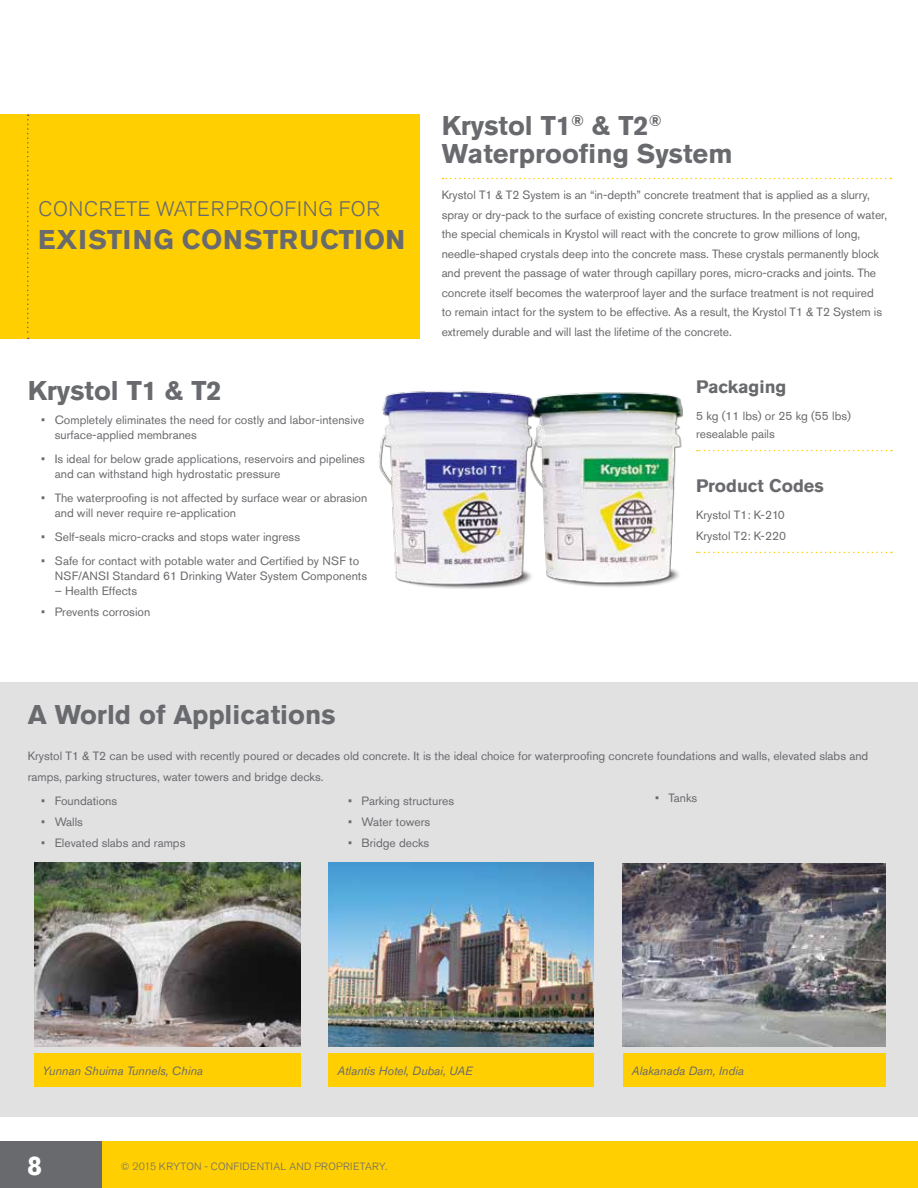
<style>
.page{position:relative;width:918px;height:1188px;background:#fff}
.page>*{position:absolute;margin:0;border:0;box-sizing:border-box;transform-origin:0 0}
.t1{font:700 27px/28.5px "Akzidenz Grotesk Std";color:#696a6d}
.t2{font:700 27px "Akzidenz Grotesk Std";letter-spacing:.025em;color:#696a6d}
.t3{font:700 27px "Akzidenz Grotesk Std";color:#fff}
.t4{font:300 21px "Akzidenz Grotesk Std";letter-spacing:.03em;color:#696a6d}
.t5{font:700 18px "Akzidenz Grotesk Std";color:#696a6d}
.t6{font:12px/19.5px "Akzidenz Grotesk Std";color:#696a6d}
.t7{font:italic 12px "Akzidenz Grotesk Std";color:#696a6d}
.t8{font:300 10.5px "Akzidenz Grotesk Std";letter-spacing:.035em;color:#696a6d}
</style>
<div class="page">
<div style="left:0;top:1141px;width:918px;height:47px;background:#ffcf01"></div>
<div style="left:0;top:1141px;width:102px;height:47px;background:#696a6d"></div>
<div style="left:0;top:114px;width:419px;height:225px;background:#ffcf01"></div>
<svg style="left:27px;top:114px;width:2px;height:225px"></svg>
<div style="left:0;top:683px;width:918px;height:434px;background:#e1e1e2"></div>
<svg style="left:442px;top:178px;width:449px;height:1px"></svg>
<svg style="left:697px;top:450px;width:195px;height:1px"></svg>
<svg style="left:697px;top:552px;width:195px;height:1px"></svg>
<div style="left:34px;top:1053px;width:267px;height:34px;background:#ffcf01"></div>
<div style="left:328px;top:1053px;width:265px;height:34px;background:#ffcf01"></div>
<div style="left:623px;top:1053px;width:263px;height:34px;background:#ffcf01"></div>
<img style="left:34px;top:863px;width:267px;height:184px">
<img style="left:328px;top:863px;width:265px;height:184px">
<img style="left:623px;top:863px;width:263px;height:184px">
<img style="left:379px;top:328px;width:318px;height:261px">
<h2 class="t4" style="left:38px;top:197px;width:343px">CONCRETE WATERPROOFING FOR</h2>
<h1 class="t2" style="left:38px;top:224px;width:368px">EXISTING CONSTRUCTION</h1>
<h1 class="t1" style="left:28px;top:376px;width:196px">Krystol T1 &amp; T2</h1>
<p class="t6" style="left:55px;top:412px;width:311px;line-height:15px;text-indent:-14px">• Completely eliminates the need for costly and labor-intensive surface-applied membranes</p>
<p class="t6" style="left:55px;top:451px;width:312px;line-height:15px;text-indent:-14px">• Is ideal for below grade applications, reservoirs and pipelines and can withstand high hydrostatic pressure</p>
<p class="t6" style="left:55px;top:490px;width:314px;line-height:15px;text-indent:-14px">• The waterproofing is not affected by surface wear or abrasion and will never require re-application</p>
<p class="t6" style="left:41px;top:527px;width:260px">• Self-seals micro-cracks and stops water ingress</p>
<p class="t6" style="left:55px;top:553px;width:314px;line-height:15px;text-indent:-14px">• Safe for contact with potable water and Certified by NSF to<br>NSF/ANSI Standard 61 Drinking Water System Components</p>
<p class="t6" style="left:55px;top:581px;width:84px">– Health Effects</p>
<p class="t6" style="left:41px;top:602px;width:111px">• Prevents corrosion</p>
<h1 class="t1" style="left:442px;top:111px;width:292px">Krystol T1<sup>®</sup> &amp; T2<sup>®<br></sup>Waterproofing System</h1>
<p class="t6" style="left:442px;top:185px;width:447px">Krystol T1 &amp; T2 System is an “in-depth” concrete treatment that is applied as a slurry, spray or dry-pack to the surface of existing concrete structures. In the presence of water, the special chemicals in Krystol will react with the concrete to grow millions of long, needle-shaped crystals deep into the concrete mass. These crystals permanently block and prevent the passage of water through capillary pores, micro-cracks and joints. The concrete itself becomes the waterproof layer and the surface treatment is not required<br>to remain intact for the system to be effective. As a result, the Krystol T1 &amp; T2 System is extremely durable and will last the lifetime of the concrete.</p>
<h3 class="t5" style="left:696px;top:376px;width:92px">Packaging</h3>
<p class="t6" style="left:696px;top:406px;width:156px;line-height:18px">5 kg (11 lbs) or 25 kg (55 lbs) resealable pails</p>
<h3 class="t5" style="left:696px;top:475px;width:129px">Product Codes</h3>
<p class="t6" style="left:696px;top:504px;width:91px;line-height:21px">Krystol T1: K-210<br>Krystol T2: K-220</p>
<h1 class="t1" style="left:28px;top:700px;width:309px">A World of Applications</h1>
<p class="t6" style="left:28px;top:745px;width:842px;line-height:21px">Krystol T1 &amp; T2 can be used with recently poured or decades old concrete. It is the ideal choice for waterproofing concrete foundations and walls, elevated slabs and ramps, parking structures, water towers and bridge decks.</p>
<p class="t6" style="left:41px;top:791px;width:78px">• Foundations</p>
<p class="t6" style="left:41px;top:812px;width:43px">• Walls</p>
<p class="t6" style="left:41px;top:833px;width:146px">• Elevated slabs and ramps</p>
<p class="t6" style="left:655px;top:788px;width:44px">• Tanks</p>
<p class="t6" style="left:348px;top:791px;width:108px">• Parking structures</p>
<p class="t6" style="left:348px;top:812px;width:84px">• Water towers</p>
<p class="t6" style="left:348px;top:833px;width:83px">• Bridge decks</p>
<p class="t7" style="left:43px;top:1063px;width:162px">Yunnan Shuima Tunnels, China</p>
<p class="t7" style="left:337px;top:1063px;width:137px">Atlantis Hotel, Dubai, UAE</p>
<p class="t7" style="left:631px;top:1063px;width:114px">Alakanada Dam, India</p>
<h1 class="t3" style="left:27px;top:1149px;width:17px">8</h1>
<p class="t8" style="left:121px;top:1160px;width:268px">© 2015 KRYTON - CONFIDENTIAL AND PROPRIETARY.</p>
</div>
